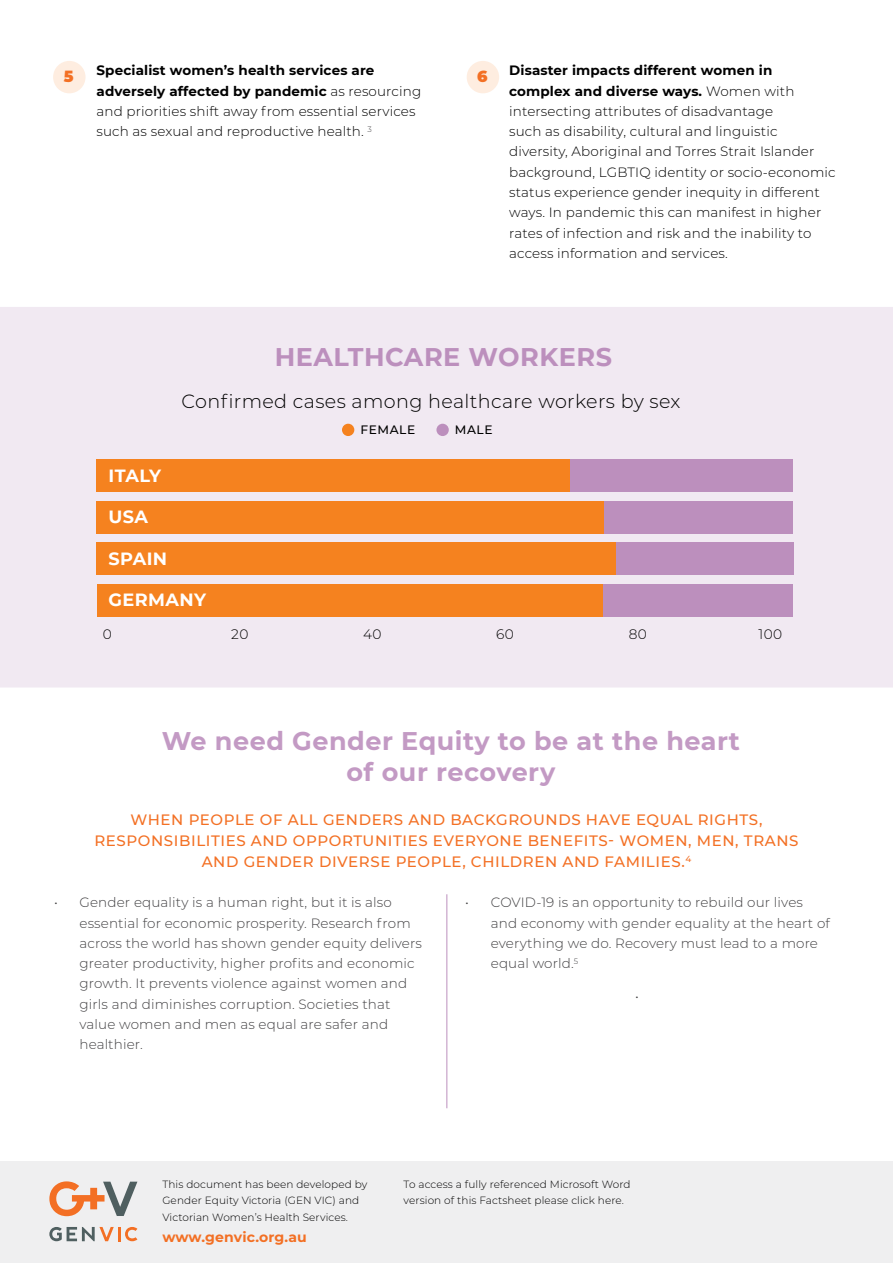
<style>
.page{position:relative;width:893px;height:1263px;background:#fff}
.page>*{position:absolute;margin:0;border:0;box-sizing:border-box;transform-origin:0 0}
.t1{font:700 25.5px/31.5px "Montserrat";letter-spacing:.02em;color:#c39ac4;text-align:center}
.t2{font:700 25.5px "Montserrat";letter-spacing:.02em;color:#bc8fbd}
.t3{font:300 19.2px "Montserrat";letter-spacing:.02em;color:#000}
.t4{font:700 17.7px "Montserrat";letter-spacing:.02em;color:#fff}
.t5{font:900 15.75px "Montserrat";color:#f37024}
.t6{font:500 15px/21px "Montserrat";letter-spacing:.04em;color:#f37024;text-align:center}
.t7{font:700 14.1px "Montserrat";letter-spacing:.01em;color:#f37024}
.t8{font:300 13.8px "Montserrat";letter-spacing:.03em;color:#000}
.t9{font:300 13.5px/20.2px "Montserrat";letter-spacing:.01em;color:#000}
.t10{font:300 13.5px/20.2px "Montserrat";letter-spacing:.01em;color:#414042}
.t11{font:500 12.15px "Montserrat";letter-spacing:.05em;color:#000}
.t12{font:300 10.5px/16.6px "Montserrat";letter-spacing:.01em;color:#000}
.s1{font-weight:700}
</style>
<div class="page">
<div style="left:0;top:307px;width:893px;height:380px;background:#f1e9f2"></div>
<div style="left:53px;top:61px;width:33px;height:32px;background:#feede0;border-radius:50%"></div>
<div style="left:467px;top:61px;width:32px;height:32px;background:#feede0;border-radius:50%"></div>
<hr style="left:446px;top:894px;width:1px;height:214px;background:#bc8fbd">
<div style="left:0;top:1161px;width:893px;height:102px;background:#efeff0"></div>
<svg style="left:49px;top:1181px;width:88px;height:35px"></svg>
<svg style="left:49px;top:1227px;width:65px;height:14px"></svg>
<hr style="left:118px;top:1227px;width:3px;height:14px;background:#f36f24">
<svg style="left:125px;top:1227px;width:12px;height:14px"></svg>
<div style="left:342px;top:424px;width:12px;height:12px;background:#f5821f;border-radius:50%"></div>
<div style="left:436px;top:424px;width:13px;height:12px;background:#bc8fbd;border-radius:50%"></div>
<div style="left:97px;top:459px;width:473px;height:33px;background:#f5821f"></div>
<div style="left:570px;top:459px;width:223px;height:33px;background:#bc8fbd"></div>
<div style="left:97px;top:501px;width:508px;height:32px;background:#f5821f"></div>
<div style="left:605px;top:501px;width:188px;height:32px;background:#bc8fbd"></div>
<div style="left:97px;top:542px;width:519px;height:33px;background:#f5821f"></div>
<div style="left:616px;top:542px;width:177px;height:33px;background:#bc8fbd"></div>
<div style="left:97px;top:584px;width:506px;height:32px;background:#f5821f"></div>
<div style="left:603px;top:584px;width:190px;height:32px;background:#bc8fbd"></div>
<p class="t9" style="left:97px;top:60px;width:326px;text-indent:-27px"><span class="s1">• Specialist women’s health services are adversely affected by pandemic</span> as resourcing and priorities shift away from essential services such as sexual and reproductive health. <sup>3</sup></p>
<p class="t9" style="left:509px;top:60px;width:328px;text-indent:-27px"><span class="s1">• Disaster impacts different women in complex and diverse ways.</span> Women with intersecting attributes of disadvantage<br>such as disability, cultural and linguistic diversity, Aboriginal and Torres Strait Islander background, LGBTIQ identity or socio-economic status experience gender inequity in different ways. In pandemic this can manifest in higher rates of infection and risk and the inability to access information and services.</p>
<p class="t5" style="left:64px;top:65px;width:11px">5</p>
<p class="t5" style="left:477px;top:65px;width:12px">6</p>
<h1 class="t2" style="left:275px;top:339px;width:339px">HEALTHCARE WORKERS</h1>
<h2 class="t3" style="left:182px;top:388px;width:500px">Confirmed cases among healthcare workers by sex</h2>
<p class="t11" style="left:360px;top:422px;width:56px">FEMALE</p>
<p class="t11" style="left:455px;top:422px;width:39px">MALE</p>
<h3 class="t4" style="left:109px;top:463px;width:54px">ITALY</h3>
<h3 class="t4" style="left:109px;top:504px;width:41px">USA</h3>
<h3 class="t4" style="left:109px;top:546px;width:60px">SPAIN</h3>
<h3 class="t4" style="left:109px;top:587px;width:99px">GERMANY</h3>
<p class="t8" style="left:103px;top:625px;width:11px">0</p>
<p class="t8" style="left:231px;top:625px;width:19px">20</p>
<p class="t8" style="left:363px;top:625px;width:20px">40</p>
<p class="t8" style="left:496px;top:625px;width:19px">60</p>
<p class="t8" style="left:629px;top:625px;width:20px">80</p>
<p class="t8" style="left:758px;top:625px;width:25px">100</p>
<h1 class="t1" style="left:162px;top:724px;width:580px">We need Gender Equity to be at the heart of our recovery</h1>
<p class="t6" style="left:94px;top:808px;width:705px">WHEN PEOPLE OF ALL GENDERS AND BACKGROUNDS HAVE EQUAL RIGHTS,<br>RESPONSIBILITIES AND OPPORTUNITIES EVERYONE BENEFITS- WOMEN, MEN, TRANS<br>AND GENDER DIVERSE PEOPLE, CHILDREN AND FAMILIES.<sup>4</sup></p>
<p class="t10" style="left:80px;top:892px;width:344px;text-indent:-26px">• Gender equality is a human right, but it is also essential for economic prosperity. Research from across the world has shown gender equity delivers greater productivity, higher profits and economic growth. It prevents violence against women and girls and diminishes corruption. Societies that value women and men as equal are safer and healthier.</p>
<p class="t10" style="left:491px;top:892px;width:341px;text-indent:-26px">• COVID-19 is an opportunity to rebuild our lives and economy with gender equality at the heart of everything we do. Recovery must lead to a more equal world.<sup>5</sup></p>
<p class="t10" style="left:635px;top:986px;width:5px">•</p>
<p class="t12" style="left:162px;top:1175px;width:206px">This document has been developed by<br>Gender Equity Victoria (GEN VIC) and<br>Victorian Women’s Health Services.</p>
<p class="t7" style="left:162px;top:1226px;width:146px">www.genvic.org.au</p>
<p class="t12" style="left:404px;top:1175px;width:229px">To access a fully referenced Microsoft Word version of this Factsheet please click here.</p>
</div>
